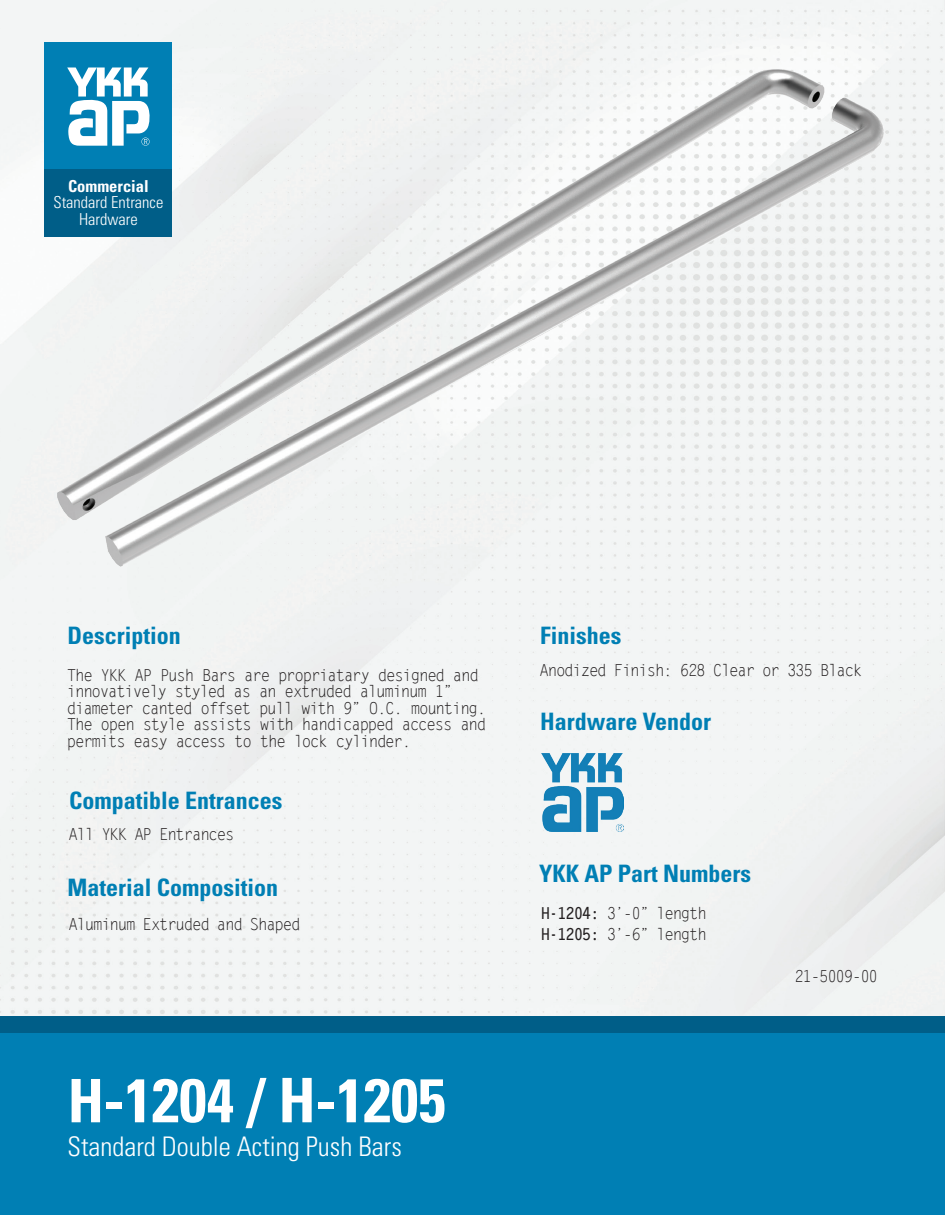
<style>
.page{position:relative;width:945px;height:1215px;background:#fff}
.page>*{position:absolute;margin:0;border:0;box-sizing:border-box;transform-origin:0 0}
.t1{font:700 condensed 61.5px "Univers LT Std";color:#fff}
.t2{font:300 condensed 27px "Univers LT Std";color:#fff}
.t3{font:700 condensed 24px "Univers LT Std";color:#007fb4}
.t4{font:16.5px/16.5px "Letter Gothic";color:#231f20}
.t5{font:300 condensed 16.5px "Univers LT Std";color:#fff}
.t6{font:700 condensed 16.5px "Univers LT Std";color:#fff}
.s1{font-size:60px}
.s2{font-weight:700}
</style>
<div class="page">
<div style="left:0;top:0;width:945px;height:1016px;background:#f3f5f5"></div>
<div style="left:0;top:1016px;width:945px;height:34px;background:#005e88"></div>
<div style="left:0;top:1033px;width:945px;height:182px;background:#007fb4"></div>
<div style="left:45px;top:42px;width:127px;height:126px;background:#007fb4"></div>
<img style="left:45px;top:60px;width:854px;height:535px">
<img style="left:541px;top:753px;width:83px;height:78px">
<p class="t6" style="left:68px;top:176px;width:82px">Commercial</p>
<p class="t5" style="left:53px;top:192px;width:111px">Standard Entrance</p>
<p class="t5" style="left:79px;top:209px;width:60px">Hardware</p>
<p class="t3" style="left:68px;top:620px;width:115px">Description</p>
<p class="t4" style="left:68px;top:667px;width:420px">The YKK AP Push Bars are propriatary designed and innovatively styled as an extruded aluminum 1” diameter canted offset pull with 9” O.C. mounting.<br>The open style assists with handicapped access and permits easy access to the lock cylinder.</p>
<p class="t3" style="left:69px;top:786px;width:215px">Compatible Entrances</p>
<p class="t4" style="left:69px;top:826px;width:166px">All YKK AP Entrances</p>
<p class="t3" style="left:68px;top:873px;width:212px">Material Composition</p>
<p class="t4" style="left:69px;top:916px;width:232px">Aluminum Extruded and Shaped</p>
<p class="t1" style="left:68px;top:1063px;width:380px"><span class="s1">H</span>-1204 / H-1205</p>
<p class="t2" style="left:68px;top:1130px;width:336px">Standard Double Acting Push Bars</p>
<p class="t3" style="left:540px;top:620px;width:83px">Finishes</p>
<p class="t4" style="left:540px;top:662px;width:323px">Anodized Finish: 628 Clear or 335 Black</p>
<p class="t3" style="left:540px;top:706px;width:173px">Hardware Vendor</p>
<p class="t3" style="left:539px;top:859px;width:214px">YKK AP Part Numbers</p>
<p class="t4" style="left:541px;top:905px;width:166px"><span class="s2">H-1204:</span> 3’-0” length</p>
<p class="t4" style="left:541px;top:926px;width:166px"><span class="s2">H-1205:</span> 3’-6” length</p>
<p class="t4" style="left:795px;top:968px;width:84px">21-5009-00</p>
</div>
